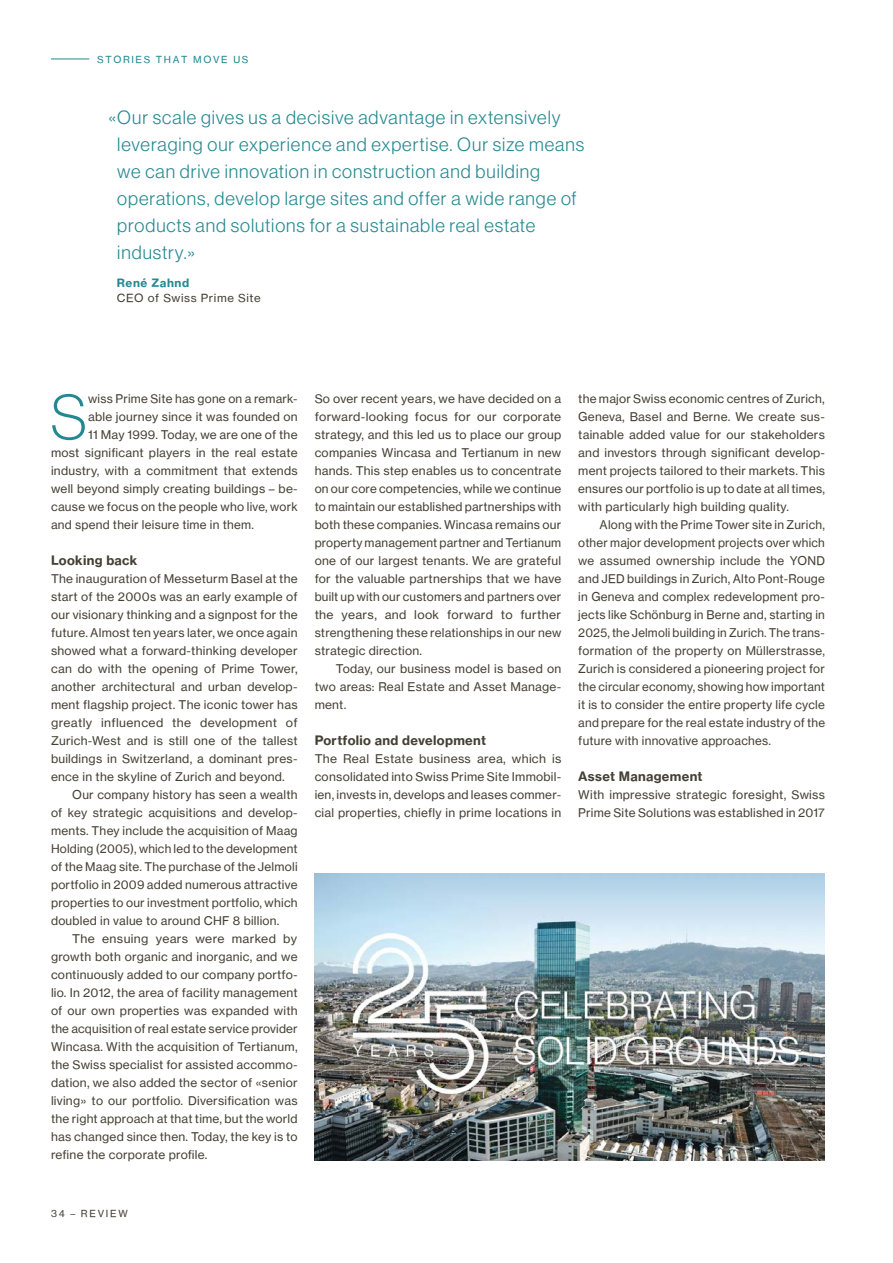
<style>
.page{position:relative;width:893px;height:1263px;background:#fff}
.page>*{position:absolute;margin:0;border:0;box-sizing:border-box;transform-origin:0 0}
.Copy_8pt_Initial_3-spaltig{font:62.4px "N Haas Grotesk DS Pro 35 X Lt";color:#248890}
.t1{font:300 18.75px/27px "Neue Haas Display";letter-spacing:.05em;color:#248890}
.H4_8_5_Bold{font:12.75px "N Haas Grotesk TX Pro 75 Bd";letter-spacing:.025em;color:#454034}
.Copy_8pt_3-spaltig{font:12px/18px "N Haas Grotesk TX Pro 55 Rg";letter-spacing:.02em;color:#454034;text-align:justify}
.Copy_8pt_Initial_3-spaltig-2{font:12px "N Haas Grotesk TX Pro 55 Rg";letter-spacing:.02em;color:#454034}
.Bildlegende_Review_Quote{font:11.25px/15px "N Haas Grotesk TX Pro 55 Rg";letter-spacing:.05em;color:#454034}
.t2{font:9.75px "N Haas Grotesk TX Pro 55 Rg";letter-spacing:.165em;color:#248890}
.t3{font:9.75px "N Haas Grotesk TX Pro 55 Rg";letter-spacing:.185em;color:#454034}
.s1{font-family:"N Haas Grotesk TX Pro 75 Bd";color:#248890}
</style>
<div class="page">
<hr style="left:51px;top:59px;width:38px;height:1px;background:#248890">
<img style="left:315px;top:873px;width:510px;height:287px">
<p class="t2" style="left:97px;top:52px;width:153px">STORIES THAT MOVE US</p>
<p class="t1" style="left:117px;top:104px;width:468px;text-indent:-9px">«Our scale gives us a decisive advantage in extensively leveraging our experience and expertise. Our size means we can drive innovation in construction and building operations, develop large sites and offer a wide range of products and solutions for a sustainable real estate industry.»</p>
<p class="Bildlegende_Review_Quote" style="left:117px;top:275px;width:145px"><span class="s1">René Zahnd<br></span>CEO of Swiss Prime Site</p>
<p class="Copy_8pt_Initial_3-spaltig" style="left:51px;top:373px;width:38px">S</p>
<p class="Copy_8pt_Initial_3-spaltig-2" style="left:88px;top:390px;width:211px">wiss Prime Site has gone on a remark-</p>
<p class="Copy_8pt_Initial_3-spaltig-2" style="left:88px;top:408px;width:211px">able journey since it was founded on</p>
<p class="Copy_8pt_Initial_3-spaltig-2" style="left:88px;top:426px;width:211px">11 May 1999. Today, we are one of the</p>
<p class="Copy_8pt_Initial_3-spaltig-2" style="left:51px;top:444px;width:248px">most significant players in the real estate</p>
<p class="Copy_8pt_Initial_3-spaltig-2" style="left:51px;top:462px;width:248px">industry, with a commitment that extends</p>
<p class="Copy_8pt_Initial_3-spaltig-2" style="left:51px;top:480px;width:248px">well beyond simply creating buildings – be-</p>
<p class="Copy_8pt_Initial_3-spaltig-2" style="left:51px;top:498px;width:248px">cause we focus on the people who live, work</p>
<p class="Copy_8pt_Initial_3-spaltig-2" style="left:51px;top:516px;width:204px">and spend their leisure time in them.</p>
<p class="H4_8_5_Bold" style="left:51px;top:551px;width:88px">Looking back</p>
<p class="Copy_8pt_3-spaltig" style="left:51px;top:569px;width:248px">The inauguration of Messeturm Basel at the start of the 2000s was an early example of our visionary thinking and a signpost for the future. Almost ten years later, we once again showed what a forward-thinking developer can do with the opening of Prime Tower, another architectural and urban develop&shy;ment flagship project. The iconic tower has greatly influenced the development of Zurich-West and is still one of the tallest buildings in Switzerland, a dominant pres&shy;ence in the skyline of Zurich and beyond.</p>
<p class="Copy_8pt_3-spaltig" style="left:51px;top:785px;width:248px;text-indent:21px">Our company history has seen a wealth of key strategic acquisitions and develop&shy;ments. They include the acquisition of Maag Holding (2005), which led to the development of the Maag site. The purchase of the Jelmoli portfolio in 2009 added numerous attractive properties to our investment portfolio, which doubled in value to around CHF 8 billion.</p>
<p class="Copy_8pt_3-spaltig" style="left:51px;top:929px;width:248px;text-indent:21px">The ensuing years were marked by growth both organic and inorganic, and we continuously added to our company portfo&shy;lio. In 2012, the area of facility management of our own properties was expanded with the acquisition of real estate service provider Wincasa. With the acquisition of Tertianum, the Swiss specialist for assisted accommo&shy;dation, we also added the sector of «senior living» to our portfolio. Diversification was the right approach at that time, but the world has changed since then. Today, the key is to refine the corporate profile.</p>
<p class="Copy_8pt_3-spaltig" style="left:315px;top:389px;width:248px">So over recent years, we have decided on a forward-looking focus for our corporate strategy, and this led us to place our group companies Wincasa and Tertianum in new hands. This step enables us to concentrate on our core competencies, while we continue to maintain our established partnerships with both these companies. Wincasa remains our property management partner and Tertianum one of our largest tenants. We are grateful for the valuable partnerships that we have built up with our customers and partners over the years, and look forward to further strengthening these relationships in our new strategic direction.</p>
<p class="Copy_8pt_3-spaltig" style="left:315px;top:659px;width:248px;text-indent:21px">Today, our business model is based on two areas: Real Estate and Asset Manage&shy;ment.</p>
<p class="H4_8_5_Bold" style="left:315px;top:731px;width:173px">Portfolio and development</p>
<p class="Copy_8pt_3-spaltig" style="left:315px;top:749px;width:248px">The Real Estate business area, which is consolidated into Swiss Prime Site Immobil&shy;ien, invests in, develops and leases commer&shy;cial properties, chiefly in prime locations in</p>
<p class="Copy_8pt_3-spaltig" style="left:578px;top:389px;width:248px">the major Swiss economic centres of Zurich, Geneva, Basel and Berne. We create sus&shy;tainable added value for our stakeholders and investors through significant develop&shy;ment projects tailored to their markets. This ensures our portfolio is up to date at all times, with particularly high building quality.</p>
<p class="Copy_8pt_3-spaltig" style="left:578px;top:515px;width:248px;text-indent:21px">Along with the Prime Tower site in Zurich, other major development projects over which we assumed ownership include the YOND and JED buildings in Zurich, Alto Pont-Rouge in Geneva and complex redevelopment pro&shy;jects like Schönburg in Berne and, starting in 2025, the Jelmoli building in Zurich. The trans&shy;formation of the property on Müllerstrasse, Zurich is considered a pioneering project for the circular economy, showing how important it is to consider the entire property life cycle and prepare for the real estate industry of the future with innovative approaches.</p>
<p class="H4_8_5_Bold" style="left:578px;top:767px;width:126px">Asset Management</p>
<p class="Copy_8pt_3-spaltig" style="left:578px;top:785px;width:248px">With impressive strategic foresight, Swiss<br>Prime Site Solutions was established in 2017</p>
<p class="t3" style="left:51px;top:1206px;width:78px">34 – REVIEW</p>
</div>
